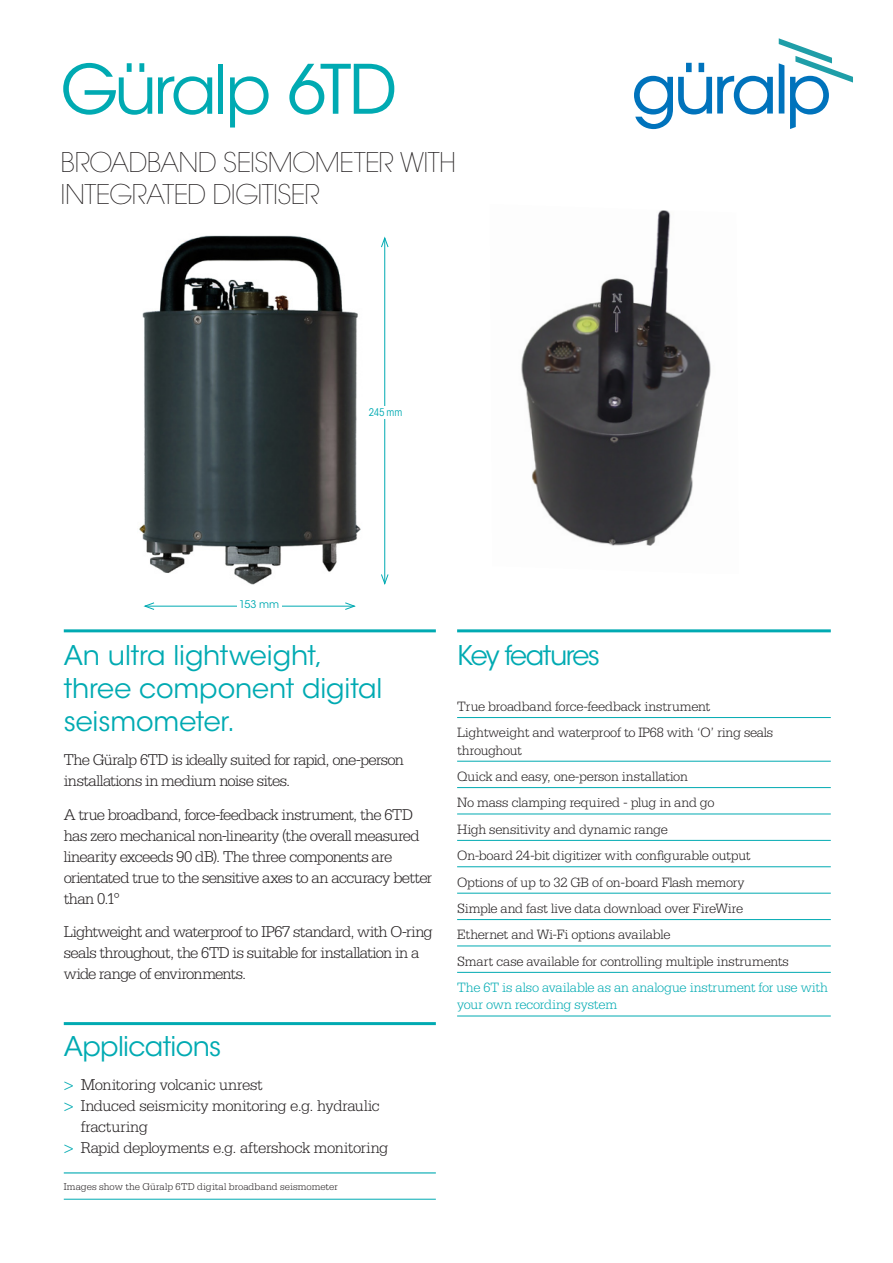
<style>
.page{position:relative;width:893px;height:1263px;background:#fff}
.page>*{position:absolute;margin:0;border:0;box-sizing:border-box;transform-origin:0 0}
.Product_Title{font:67.5px "ITC Avant Garde Std";letter-spacing:-.06em;color:#00aab2}
.Introduction_Para{font:27px/33px "ITC Avant Garde Std";letter-spacing:-.005em;color:#00aab2}
.Strapline{font:200 27px/32.4px "ITC Avant Garde Std";letter-spacing:-.025em;color:#231f20}
.Bullet_Points{font:27px "ITC Avant Garde Std";letter-spacing:-.025em;color:#00aab2}
.Introduction_Para-2{font:27px "ITC Avant Garde Std";letter-spacing:-.055em;color:#00aab2}
.Introduction_Para-3{font:300 16.5px/21px "Serifa Std";letter-spacing:-.035em;color:#231f20}
.Introduction_Para-4{font:300 16.5px "Serifa Std";letter-spacing:-.015em;color:#231f20}
.Key_Features{font:300 14.25px/17.4px "Serifa Std";letter-spacing:-.02em;color:#231f20}
.Key_Features-2{font:300 14.25px/17.2px "Serifa Std";letter-spacing:-.01em;color:#00aab2}
.Image_Caption{font:300 10.5px "Serifa Std";color:#231f20}
.Bullet_Points-2{font:10.5px "ITC Avant Garde Std";color:#00aab2}
.Bullet_Points-3{font:condensed 10.5px "ITC Avant Garde Std";color:#00aab2}
.s1{color:#00aab2}
</style>
<div class="page">
<hr style="left:64px;top:1172px;width:372px;height:1px;background:#00aab2">
<hr style="left:457px;top:629px;width:374px;height:3px;background:#00aab2">
<hr style="left:64px;top:629px;width:372px;height:3px;background:#00aab2">
<hr style="left:64px;top:1199px;width:372px;height:1px;background:#00aab2">
<img style="left:139px;top:235px;width:222px;height:350px">
<img style="left:521px;top:210px;width:190px;height:336px">
<hr style="left:457px;top:717px;width:374px;height:1px;background:#00aab2">
<hr style="left:457px;top:761px;width:374px;height:1px;background:#00aab2">
<hr style="left:457px;top:787px;width:374px;height:1px;background:#00aab2">
<hr style="left:457px;top:814px;width:374px;height:1px;background:#00aab2">
<hr style="left:457px;top:840px;width:374px;height:1px;background:#00aab2">
<hr style="left:457px;top:866px;width:374px;height:1px;background:#00aab2">
<hr style="left:457px;top:893px;width:374px;height:1px;background:#00aab2">
<hr style="left:457px;top:919px;width:374px;height:1px;background:#00aab2">
<hr style="left:457px;top:946px;width:374px;height:1px;background:#00aab2">
<hr style="left:457px;top:972px;width:374px;height:1px;background:#00aab2">
<hr style="left:457px;top:1016px;width:374px;height:1px;background:#00aab2">
<svg style="left:634px;top:63px;width:139px;height:66px"></svg>
<svg style="left:779px;top:38px;width:74px;height:91px"></svg>
<hr style="left:64px;top:1022px;width:372px;height:3px;background:#00aab2">
<hr style="left:145px;top:606px;width:209px;height:1px;background:#00aab2">
<svg style="left:143px;top:602px;width:12px;height:8px"></svg>
<svg style="left:344px;top:602px;width:12px;height:8px"></svg>
<div style="left:237px;top:598px;width:44px;height:12px;background:#fff"></div>
<hr style="left:384px;top:238px;width:1px;height:345px;background:#00aab2">
<svg style="left:381px;top:236px;width:8px;height:12px"></svg>
<svg style="left:381px;top:573px;width:8px;height:12px"></svg>
<div style="left:367px;top:406px;width:49px;height:12px;background:#fff"></div>
<p class="Product_Title" style="left:61px;top:48px;width:338px">Güralp 6TD</p>
<p class="Strapline" style="left:61px;top:146px;width:397px">BROADBAND SEISMOMETER WITH<br>INTEGRATED DIGITISER</p>
<p class="Bullet_Points-3" style="left:369px;top:406px;width:35px">245 mm</p>
<p class="Bullet_Points-2" style="left:239px;top:598px;width:42px">153 mm</p>
<p class="Introduction_Para" style="left:64px;top:639px;width:320px">An ultra lightweight, three component digital seismometer.</p>
<p class="Introduction_Para-3" style="left:64px;top:749px;width:342px">The Güralp 6TD is ideally suited for rapid, one-person installations in medium noise sites.</p>
<p class="Introduction_Para-3" style="left:64px;top:804px;width:370px">A true broadband, force-feedback instrument, the 6TD has zero mechanical non-linearity (the overall measured linearity exceeds 90 dB). The three components are orientated true to the sensitive axes to an accuracy better than 0.1°</p>
<p class="Introduction_Para-3" style="left:64px;top:922px;width:370px">Lightweight and waterproof to IP67 standard, with O-ring seals throughout, the 6TD is suitable for installation in a wide range of environments.</p>
<p class="Bullet_Points" style="left:64px;top:1030px;width:159px">Applications</p>
<p class="Introduction_Para-4" style="left:64px;top:1075px;width:200px"><span class="s1">&gt;</span> Monitoring volcanic unrest</p>
<p class="Introduction_Para-3" style="left:81px;top:1095px;width:300px;text-indent:-17px"><span class="s1">&gt;</span> Induced seismicity monitoring e.g. hydraulic fracturing</p>
<p class="Introduction_Para-3" style="left:64px;top:1137px;width:326px"><span class="s1">&gt;</span> Rapid deployments e.g. aftershock monitoring</p>
<p class="Image_Caption" style="left:64px;top:1180px;width:276px">Images show the Güralp 6TD digital broadband seismometer</p>
<p class="Introduction_Para-2" style="left:457px;top:639px;width:144px">Key features</p>
<p class="Key_Features" style="left:457px;top:698px;width:255px">True broadband force-feedback instrument</p>
<p class="Key_Features" style="left:457px;top:724px;width:317px">Lightweight and waterproof to IP68 with ‘O’ ring seals throughout</p>
<p class="Key_Features" style="left:457px;top:768px;width:232px">Quick and easy, one-person installation</p>
<p class="Key_Features" style="left:457px;top:794px;width:259px">No mass clamping required - plug in and go</p>
<p class="Key_Features" style="left:457px;top:820px;width:212px">High sensitivity and dynamic range</p>
<p class="Key_Features" style="left:457px;top:847px;width:295px">On-board 24-bit digitizer with configurable output</p>
<p class="Key_Features" style="left:457px;top:873px;width:289px">Options of up to 32 GB of on-board Flash memory</p>
<p class="Key_Features" style="left:457px;top:900px;width:287px">Simple and fast live data download over FireWire</p>
<p class="Key_Features" style="left:457px;top:926px;width:215px">Ethernet and Wi-Fi options available</p>
<p class="Key_Features" style="left:457px;top:952px;width:333px">Smart case available for controlling multiple instruments</p>
<p class="Key_Features-2" style="left:457px;top:979px;width:372px">The 6T is also available as an analogue instrument for use with your own recording system</p>
</div>
